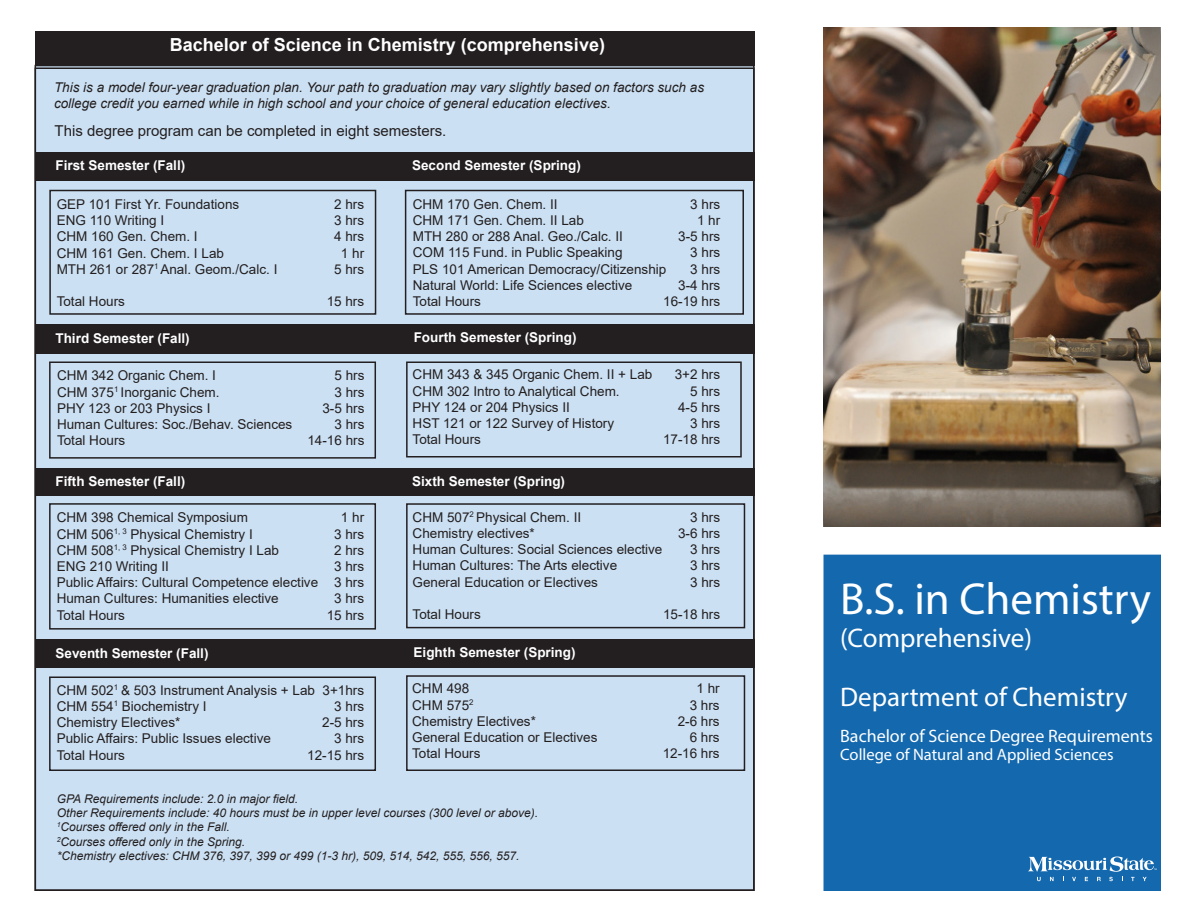
<style>
.page{position:relative;width:1188px;height:918px;background:#fff}
.page>*{position:absolute;margin:0;border:0;box-sizing:border-box;transform-origin:0 0}
.t1{font:45px "Myriad Pro";color:#fff}
.t2{font:27px "Myriad Pro";color:#fff}
.t3{font:700 18px "Arial";color:#fff}
.t4{font:18px "Myriad Pro";color:#fff}
.t5{font:16.5px "Myriad Pro";color:#fff}
.Pull_quote{font:15px "Arial";color:#231f20}
.t6{font:13.5px "Arial";color:#231f20}
.Pull_quote-2{font:italic 13.5px/16.2px "Arial";color:#231f20}
.t7{font:700 13.5px "Arial";color:#fff}
.Pull_quote-3{font:italic 12px "Arial";color:#231f20}
</style>
<div class="page">
<div style="left:35px;top:66px;width:719px;height:824px;background:#cbe0f3"></div>
<div style="left:824px;top:555px;width:337px;height:336px;background:#1468ae"></div>
<div style="left:35px;top:31px;width:720px;height:35px;background:#231f20"></div>
<div style="left:36px;top:152px;width:719px;height:29px;background:#231f20"></div>
<div style="left:36px;top:325px;width:719px;height:29px;background:#231f20"></div>
<div style="left:35px;top:468px;width:720px;height:28px;background:#231f20"></div>
<div style="left:36px;top:639px;width:719px;height:29px;background:#231f20"></div>
<div style="left:49px;top:190px;width:327px;height:125px;border:2px solid #231f20"></div>
<div style="left:405px;top:190px;width:339px;height:125px;border:2px solid #231f20"></div>
<div style="left:49px;top:362px;width:327px;height:97px;border:2px solid #231f20"></div>
<div style="left:406px;top:362px;width:336px;height:96px;border:2px solid #231f20"></div>
<div style="left:49px;top:503px;width:327px;height:127px;border:2px solid #231f20"></div>
<div style="left:406px;top:503px;width:339px;height:125px;border:2px solid #231f20"></div>
<div style="left:406px;top:675px;width:339px;height:96px;border:2px solid #231f20"></div>
<div style="left:49px;top:676px;width:327px;height:95px;border:2px solid #231f20"></div>
<img style="left:824px;top:27px;width:337px;height:500px">
<svg style="left:1028px;top:857px;width:129px;height:24px"></svg>
<p class="t3" style="left:170px;top:32px;width:437px">Bachelor of Science in Chemistry (comprehensive)</p>
<p class="Pull_quote-2" style="left:54px;top:80px;width:652px">This is a model four-year graduation plan. Your path to graduation may vary slightly based on factors such as college credit you earned while in high school and your choice of general education electives.</p>
<p class="Pull_quote" style="left:55px;top:121px;width:393px">This degree program can be completed in eight semesters.</p>
<p class="t7" style="left:56px;top:156px;width:131px">First Semester (Fall)</p>
<p class="t7" style="left:412px;top:156px;width:170px">Second Semester (Spring)</p>
<p class="t6" style="left:57px;top:195px;width:184px">GEP 101 First Yr. Foundations</p>
<p class="t6" style="left:334px;top:195px;width:32px">2 hrs</p>
<p class="t6" style="left:57px;top:211px;width:109px">ENG 110 Writing I</p>
<p class="t6" style="left:334px;top:211px;width:32px">3 hrs</p>
<p class="t6" style="left:57px;top:227px;width:143px">CHM 160 Gen. Chem. I</p>
<p class="t6" style="left:334px;top:227px;width:32px">4 hrs</p>
<p class="t6" style="left:57px;top:244px;width:169px">CHM 161 Gen. Chem. I Lab</p>
<p class="t6" style="left:341px;top:244px;width:25px">1 hr</p>
<p class="t6" style="left:57px;top:260px;width:222px">MTH 261 or 287<sup>1</sup> Anal. Geom./Calc. I</p>
<p class="t6" style="left:334px;top:260px;width:32px">5 hrs</p>
<p class="t6" style="left:57px;top:292px;width:70px">Total Hours</p>
<p class="t6" style="left:327px;top:292px;width:39px">15 hrs</p>
<p class="t6" style="left:413px;top:195px;width:146px">CHM 170 Gen. Chem. II</p>
<p class="t6" style="left:690px;top:195px;width:32px">3 hrs</p>
<p class="t6" style="left:413px;top:211px;width:173px">CHM 171 Gen. Chem. II Lab</p>
<p class="t6" style="left:697px;top:211px;width:25px">1 hr</p>
<p class="t6" style="left:413px;top:227px;width:212px">MTH 280 or 288 Anal. Geo./Calc. II</p>
<p class="t6" style="left:678px;top:227px;width:44px">3-5 hrs</p>
<p class="t6" style="left:413px;top:243px;width:211px">COM 115 Fund. in Public Speaking</p>
<p class="t6" style="left:690px;top:243px;width:32px">3 hrs</p>
<p class="t6" style="left:413px;top:260px;width:255px">PLS 101 American Democracy/Citizenship</p>
<p class="t6" style="left:690px;top:260px;width:32px">3 hrs</p>
<p class="t6" style="left:413px;top:276px;width:221px">Natural World: Life Sciences elective</p>
<p class="t6" style="left:678px;top:276px;width:44px">3-4 hrs</p>
<p class="t6" style="left:413px;top:292px;width:70px">Total Hours</p>
<p class="t6" style="left:663px;top:292px;width:59px">16-19 hrs</p>
<p class="t7" style="left:56px;top:329px;width:136px">Third Semester (Fall)</p>
<p class="t7" style="left:414px;top:328px;width:164px">Fourth Semester (Spring)</p>
<p class="t6" style="left:57px;top:366px;width:161px">CHM 342 Organic Chem. I</p>
<p class="t6" style="left:334px;top:366px;width:32px">5 hrs</p>
<p class="t6" style="left:57px;top:383px;width:164px">CHM 375<sup>1</sup> Inorganic Chem.</p>
<p class="t6" style="left:334px;top:383px;width:32px">3 hrs</p>
<p class="t6" style="left:57px;top:399px;width:155px">PHY 123 or 203 Physics I</p>
<p class="t6" style="left:322px;top:399px;width:44px">3-5 hrs</p>
<p class="t6" style="left:57px;top:415px;width:237px">Human Cultures: Soc./Behav. Sciences</p>
<p class="t6" style="left:334px;top:415px;width:32px">3 hrs</p>
<p class="t6" style="left:57px;top:431px;width:70px">Total Hours</p>
<p class="t6" style="left:307px;top:431px;width:59px">14-16 hrs</p>
<p class="t6" style="left:413px;top:365px;width:241px">CHM 343 &amp; 345 Organic Chem. II + Lab</p>
<p class="t6" style="left:675px;top:365px;width:47px">3+2 hrs</p>
<p class="t6" style="left:413px;top:382px;width:209px">CHM 302 Intro to Analytical Chem.</p>
<p class="t6" style="left:690px;top:382px;width:32px">5 hrs</p>
<p class="t6" style="left:413px;top:398px;width:159px">PHY 124 or 204 Physics II</p>
<p class="t6" style="left:678px;top:398px;width:44px">4-5 hrs</p>
<p class="t6" style="left:413px;top:414px;width:203px">HST 121 or 122 Survey of History</p>
<p class="t6" style="left:690px;top:414px;width:32px">3 hrs</p>
<p class="t6" style="left:413px;top:430px;width:70px">Total Hours</p>
<p class="t6" style="left:663px;top:430px;width:59px">17-18 hrs</p>
<p class="t7" style="left:56px;top:472px;width:131px">Fifth Semester (Fall)</p>
<p class="t7" style="left:412px;top:471px;width:155px">Sixth Semester (Spring)</p>
<p class="t6" style="left:57px;top:508px;width:193px">CHM 398 Chemical Symposium</p>
<p class="t6" style="left:341px;top:508px;width:25px">1 hr</p>
<p class="t6" style="left:57px;top:525px;width:198px">CHM 506<sup>1,</sup> <sup>3</sup> Physical Chemistry I</p>
<p class="t6" style="left:334px;top:525px;width:32px">3 hrs</p>
<p class="t6" style="left:57px;top:541px;width:224px">CHM 508<sup>1,</sup> <sup>3</sup> Physical Chemistry I Lab</p>
<p class="t6" style="left:334px;top:541px;width:32px">2 hrs</p>
<p class="t6" style="left:57px;top:557px;width:114px">ENG 210 Writing II</p>
<p class="t6" style="left:334px;top:557px;width:32px">3 hrs</p>
<p class="t6" style="left:57px;top:573px;width:309px">Public Affairs: Cultural Competence elective 3 hrs</p>
<p class="t6" style="left:57px;top:589px;width:224px">Human Cultures: Humanities elective</p>
<p class="t6" style="left:334px;top:589px;width:32px">3 hrs</p>
<p class="t6" style="left:57px;top:606px;width:70px">Total Hours</p>
<p class="t6" style="left:327px;top:606px;width:39px">15 hrs</p>
<p class="t6" style="left:413px;top:508px;width:170px">CHM 507<sup>2</sup> Physical Chem. II</p>
<p class="t6" style="left:690px;top:508px;width:32px">3 hrs</p>
<p class="t6" style="left:413px;top:524px;width:124px">Chemistry electives*</p>
<p class="t6" style="left:678px;top:524px;width:44px">3-6 hrs</p>
<p class="t6" style="left:413px;top:540px;width:251px">Human Cultures: Social Sciences elective</p>
<p class="t6" style="left:690px;top:540px;width:32px">3 hrs</p>
<p class="t6" style="left:413px;top:556px;width:206px">Human Cultures: The Arts elective</p>
<p class="t6" style="left:690px;top:556px;width:32px">3 hrs</p>
<p class="t6" style="left:413px;top:573px;width:187px">General Education or Electives</p>
<p class="t6" style="left:690px;top:573px;width:32px">3 hrs</p>
<p class="t6" style="left:413px;top:605px;width:70px">Total Hours</p>
<p class="t6" style="left:663px;top:605px;width:59px">15-18 hrs</p>
<p class="t7" style="left:56px;top:644px;width:155px">Seventh Semester (Fall)</p>
<p class="t7" style="left:414px;top:643px;width:164px">Eighth Semester (Spring)</p>
<p class="t6" style="left:57px;top:681px;width:309px">CHM 502<sup>1</sup> &amp; 503 Instrument Analysis + Lab 3+1hrs</p>
<p class="t6" style="left:57px;top:697px;width:151px">CHM 554<sup>1</sup> Biochemistry I</p>
<p class="t6" style="left:334px;top:697px;width:32px">3 hrs</p>
<p class="t6" style="left:57px;top:713px;width:125px">Chemistry Electives*</p>
<p class="t6" style="left:322px;top:713px;width:44px">2-5 hrs</p>
<p class="t6" style="left:57px;top:729px;width:216px">Public Affairs: Public Issues elective</p>
<p class="t6" style="left:334px;top:729px;width:32px">3 hrs</p>
<p class="t6" style="left:57px;top:745px;width:70px">Total Hours</p>
<p class="t6" style="left:307px;top:745px;width:59px">12-15 hrs</p>
<p class="t6" style="left:412px;top:679px;width:59px">CHM 498</p>
<p class="t6" style="left:696px;top:679px;width:25px">1 hr</p>
<p class="t6" style="left:412px;top:696px;width:63px">CHM 575<sup>2</sup></p>
<p class="t6" style="left:690px;top:696px;width:32px">3 hrs</p>
<p class="t6" style="left:412px;top:712px;width:125px">Chemistry Electives*</p>
<p class="t6" style="left:678px;top:712px;width:44px">2-6 hrs</p>
<p class="t6" style="left:412px;top:728px;width:187px">General Education or Electives</p>
<p class="t6" style="left:690px;top:728px;width:32px">6 hrs</p>
<p class="t6" style="left:412px;top:744px;width:70px">Total Hours</p>
<p class="t6" style="left:663px;top:744px;width:59px">12-16 hrs</p>
<p class="Pull_quote-3" style="left:57px;top:791px;width:243px">GPA Requirements include: 2.0 in major field.</p>
<p class="Pull_quote-3" style="left:57px;top:805px;width:483px">Other Requirements include: 40 hours must be in upper level courses (300 level or above).</p>
<p class="Pull_quote-3" style="left:57px;top:819px;width:174px"><sup>1</sup>Courses offered only in the Fall.</p>
<p class="Pull_quote-3" style="left:57px;top:834px;width:190px"><sup>2</sup>Courses offered only in the Spring.</p>
<p class="Pull_quote-3" style="left:57px;top:848px;width:464px">*Chemistry electives: CHM 376, 397, 399 or 499 (1-3 hr), 509, 514, 542, 555, 556, 557.</p>
<p class="t1" style="left:840px;top:571px;width:312px">B.S. in Chemistry</p>
<p class="t2" style="left:840px;top:621px;width:193px">(Comprehensive)</p>
<p class="t2" style="left:840px;top:680px;width:289px">Department of Chemistry</p>
<p class="t4" style="left:840px;top:725px;width:314px">Bachelor of Science Degree Requirements</p>
<p class="t5" style="left:840px;top:744px;width:275px">College of Natural and Applied Sciences</p>
</div>
